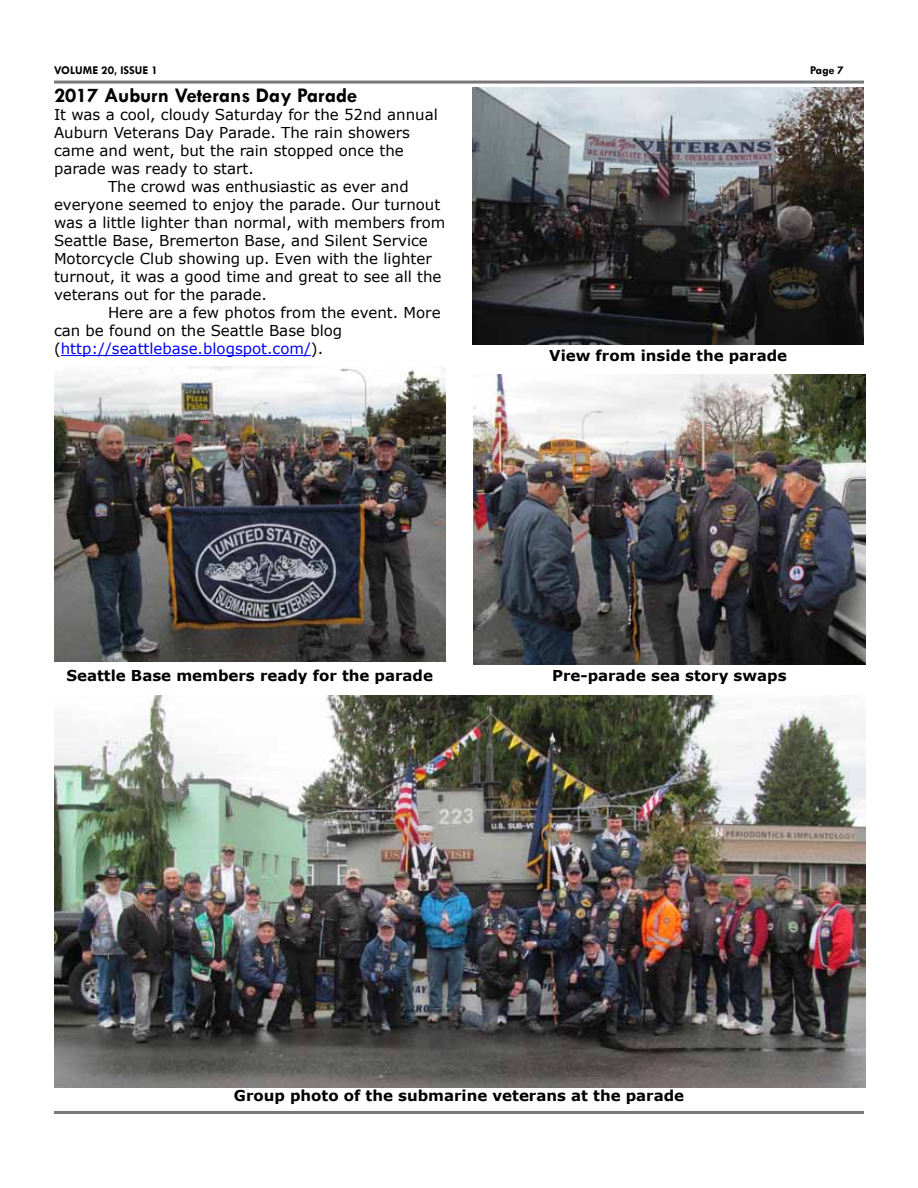
<style>
.page{position:relative;width:918px;height:1188px;background:#fff}
.page>*{position:absolute;margin:0;border:0;box-sizing:border-box;transform-origin:0 0}
.t1{font:700 21px "Tw Cen";color:#000}
.t2{font:15px "Verdana";color:#000}
.t3{font:700 15px "Verdana";color:#000}
.t4{font:15px "Verdana";color:#00f}
.t5{font:700 12px "Tw Cen";color:#000}
.s1{color:#000}
</style>
<div class="page">
<hr style="left:54px;top:81px;width:810px;height:3px;background:#77787b">
<hr style="left:54px;top:1111px;width:810px;height:3px;background:#77787b">
<hr style="left:61px;top:355px;width:250px;height:1px;background:#00f">
<img style="left:472px;top:88px;width:392px;height:256px">
<img style="left:474px;top:374px;width:391px;height:291px">
<img style="left:54px;top:366px;width:392px;height:296px">
<img style="left:54px;top:696px;width:811px;height:391px">
<p class="t5" style="left:54px;top:63px;width:105px">VOLUME 20, ISSUE 1</p>
<p class="t5" style="left:810px;top:63px;width:36px">Page 7</p>
<h1 class="t1" style="left:54px;top:83px;width:305px">2017 Auburn Veterans Day Parade</h1>
<p class="t2" style="left:54px;top:104px;width:385px">It was a cool, cloudy Saturday for the 52nd annual</p>
<p class="t2" style="left:54px;top:122px;width:357px">Auburn Veterans Day Parade. The rain showers</p>
<p class="t2" style="left:54px;top:140px;width:351px">came and went, but the rain stopped once the</p>
<p class="t2" style="left:54px;top:158px;width:201px">parade was ready to start.</p>
<p class="t2" style="left:108px;top:176px;width:302px">The crowd was enthusiastic as ever and</p>
<p class="t2" style="left:54px;top:194px;width:388px">everyone seemed to enjoy the parade. Our turnout</p>
<p class="t2" style="left:54px;top:212px;width:393px">was a little lighter than normal, with members from</p>
<p class="t2" style="left:54px;top:230px;width:375px">Seattle Base, Bremerton Base, and Silent Service</p>
<p class="t2" style="left:54px;top:248px;width:379px">Motorcycle Club showing up. Even with the lighter</p>
<p class="t2" style="left:54px;top:266px;width:389px">turnout, it was a good time and great to see all the</p>
<p class="t2" style="left:54px;top:284px;width:214px">veterans out for the parade.</p>
<p class="t2" style="left:108px;top:302px;width:334px">Here are a few photos from the event. More</p>
<p class="t2" style="left:54px;top:320px;width:290px">can be found on the Seattle Base blog</p>
<p class="t4" style="left:54px;top:338px;width:271px"><span class="s1">(</span>http://seattlebase.blogspot.com/<span class="s1">).</span></p>
<p class="t3" style="left:549px;top:345px;width:239px">View from inside the parade</p>
<p class="t3" style="left:66px;top:664px;width:368px">Seattle Base members ready for the parade</p>
<p class="t3" style="left:552px;top:664px;width:236px">Pre-parade sea story swaps</p>
<p class="t3" style="left:234px;top:1085px;width:452px">Group photo of the submarine veterans at the parade</p>
</div>
